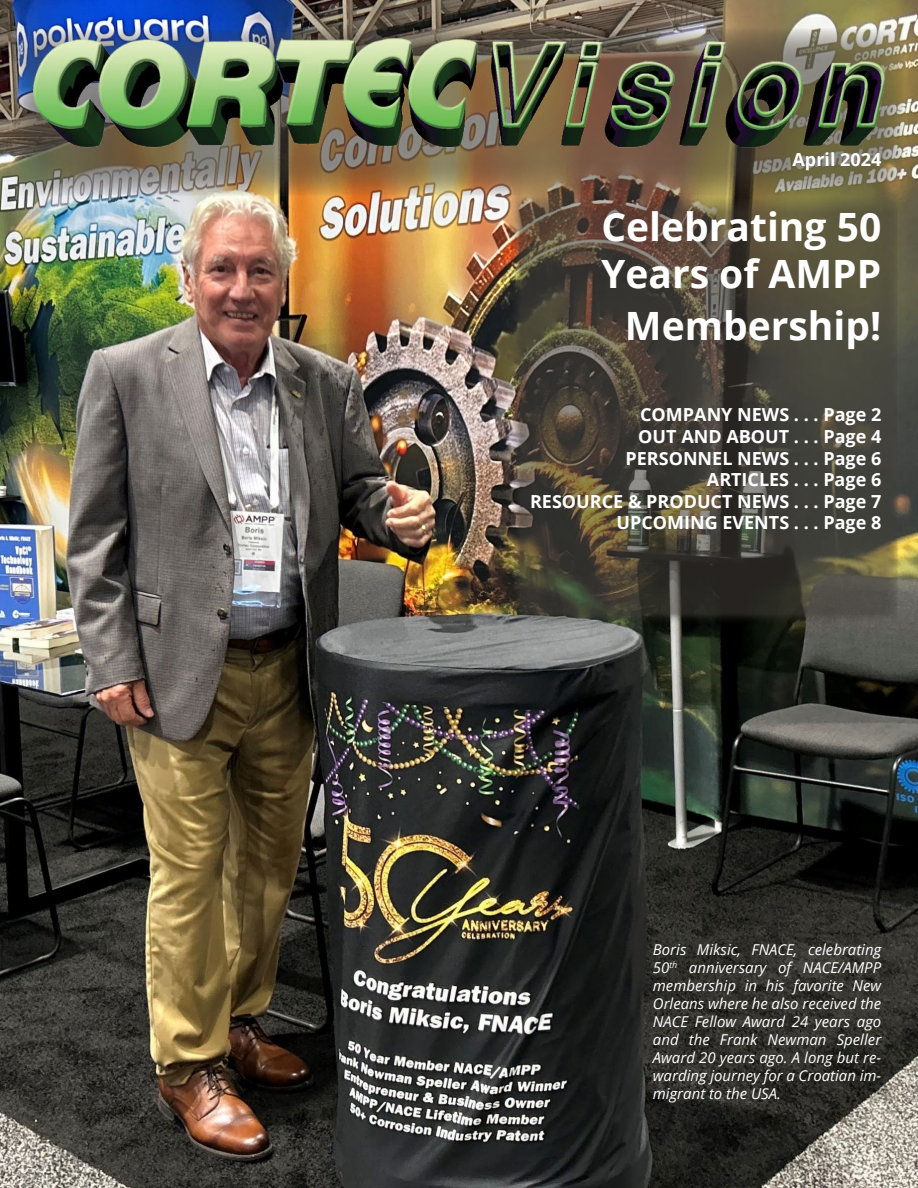
<style>
.page{position:relative;width:918px;height:1188px;background:#fff}
.page>*{position:absolute;margin:0;border:0;box-sizing:border-box;transform-origin:0 0}
.t1{font:700 39px/46.8px "Open Sans";color:#fff}
.t2{font:700 18px "Open Sans";color:#fff}
.t3{font:italic 15px/18px "Open Sans";color:#fff;text-align:justify}
</style>
<div class="page">
<img style="left:0;top:0;width:918px;height:1188px">
<img style="left:14px;top:28px;width:890px;height:169px">
<img style="left:0;top:37px;width:918px;height:119px">
<svg style="left:508px;top:163px;width:391px;height:463px;background:#4f483b"></svg>
<p class="t2" style="left:793px;top:146px;width:90px">April 2024</p>
<p class="t1" style="left:601px;top:202px;width:282px">Celebrating 50<br>Years of AMPP</p>
<p class="t1" style="left:625px;top:301px;width:258px">Membership!</p>
<p class="t2" style="left:640px;top:402px;width:243px">COMPANY NEWS . . . Page 2</p>
<p class="t2" style="left:638px;top:424px;width:245px">OUT AND ABOUT . . . Page 4</p>
<p class="t2" style="left:626px;top:445px;width:257px">PERSONNEL NEWS . . . Page 6</p>
<p class="t2" style="left:707px;top:467px;width:176px">ARTICLES . . . Page 6</p>
<p class="t2" style="left:530px;top:489px;width:353px">RESOURCE &amp; PRODUCT NEWS . . . Page 7</p>
<p class="t2" style="left:616px;top:510px;width:266px">UPCOMING EVENTS . . . Page 8</p>
<p class="t3" style="left:653px;top:941px;width:230px">Boris Miksic, FNACE, celebrating 50<sup>th</sup> anniversary of NACE/AMPP membership in his favorite New Orleans where he also received the NACE Fellow Award 24 years ago and the Frank Newman Speller Award 20 years ago. A long but re&shy;warding journey for a Croatian im&shy;migrant to the USA.</p>
</div>
